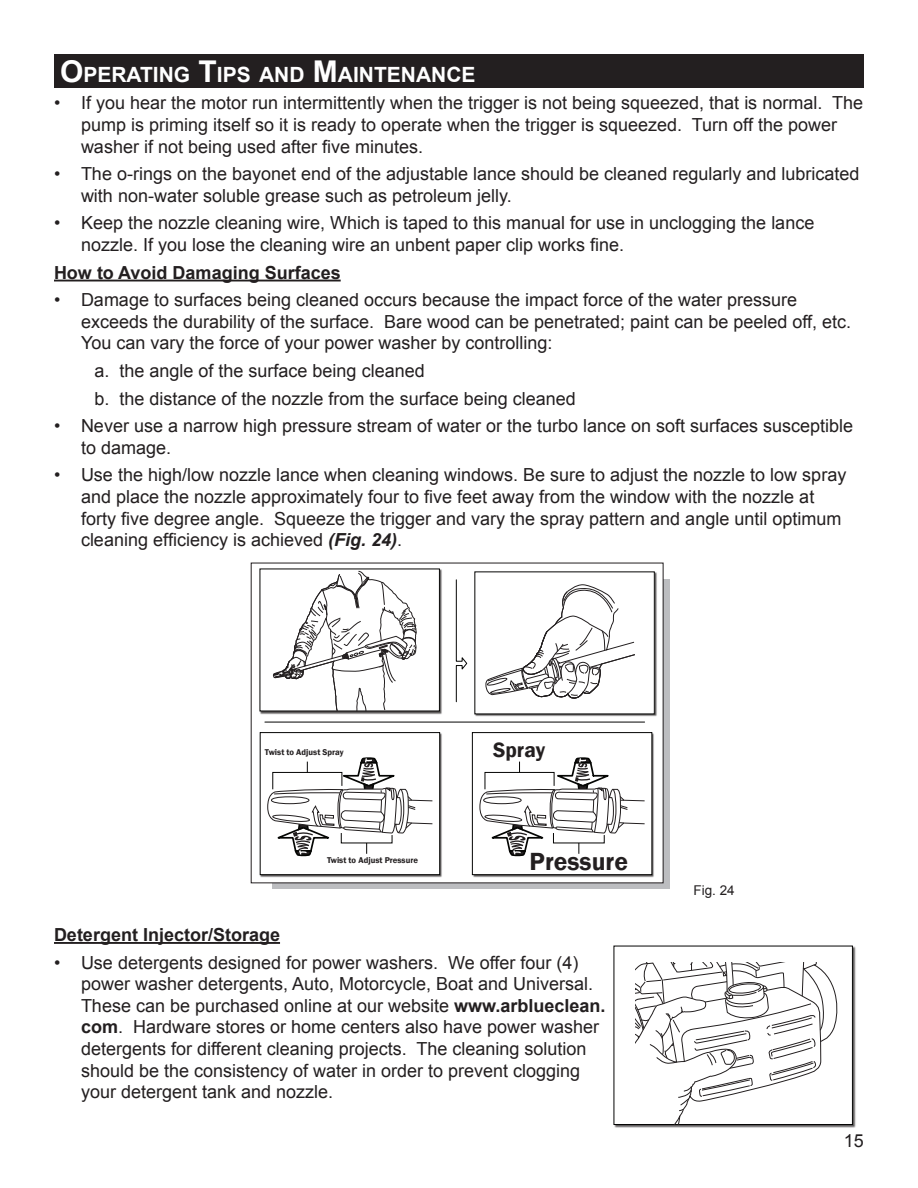
<style>
.page{position:relative;width:918px;height:1188px;background:#fff}
.page>*{position:absolute;margin:0;border:0;box-sizing:border-box;transform-origin:0 0}
.t1{font:600 25.5px "Franklin Gothic";color:#231f20}
.t2{font:600 21.3px "Franklin Gothic";color:#231f20}
.t3{font:700 21px "Arial";color:#fff}
.t4{font:18px/21.6px "Arial";color:#231f20}
.t5{font:700 18px "Arial";color:#231f20}
.t6{font:13.5px "Arial";color:#231f20}
.t7{font:600 8.7px "Franklin Gothic";color:#231f20}
.s1{font-size:30px}
.s2{font-weight:700;font-style:italic}
.s3{font-weight:700}
</style>
<div class="page">
<hr style="left:54px;top:280px;width:287px;height:1px;background:#231f20">
<hr style="left:54px;top:942px;width:226px;height:2px;background:#231f20">
<div style="left:54px;top:54px;width:810px;height:34px;background:#231f20"></div>
<svg style="left:272px;top:579px;width:397px;height:310px;background:#afb0b3"></svg>
<div style="left:251px;top:563px;width:412px;height:320px;background:#fff"></div>
<img style="left:260px;top:569px;width:182px;height:145px">
<div style="left:260px;top:569px;width:179px;height:142px;background:#fff"></div>
<svg style="left:273px;top:571px;width:143px;height:141px"></svg>
<img style="left:260px;top:732px;width:182px;height:146px">
<div style="left:260px;top:733px;width:180px;height:142px;background:#fff"></div>
<div style="left:260px;top:733px;width:180px;height:142px;border:1px solid #050504"></div>
<img style="left:475px;top:572px;width:182px;height:145px">
<div style="left:475px;top:572px;width:179px;height:142px;background:#fff"></div>
<svg style="left:485px;top:584px;width:150px;height:115px"></svg>
<img style="left:472px;top:732px;width:182px;height:146px">
<div style="left:472px;top:733px;width:180px;height:142px;background:#fff"></div>
<div style="left:472px;top:733px;width:180px;height:142px;border:1px solid #050504"></div>
<svg style="left:267px;top:757px;width:166px;height:100px"></svg>
<svg style="left:479px;top:757px;width:166px;height:100px"></svg>
<svg style="left:456px;top:579px;width:11px;height:123px"></svg>
<hr style="left:265px;top:722px;width:380px;height:1px;background:#050504">
<img style="left:614px;top:946px;width:242px;height:182px">
<div style="left:614px;top:946px;width:238px;height:179px;background:#fff"></div>
<svg style="left:635px;top:962px;width:206px;height:163px"></svg>
<p class="t3" style="left:60px;top:60px;width:417px"><span class="s1">O</span>PERATING <span class="s1">T</span>IPS AND <span class="s1">M</span>AINTENANCE</p>
<p class="t4" style="left:81px;top:93px;width:784px;text-indent:-27px">• If you hear the motor run intermittently when the trigger is not being squeezed, that is normal. The pump is priming itself so it is ready to operate when the trigger is squeezed. Turn off the power washer if not being used after five minutes.</p>
<p class="t4" style="left:81px;top:163px;width:780px;text-indent:-27px">• The o-rings on the bayonet end of the adjustable lance should be cleaned regularly and lubricated with non-water soluble grease such as petroleum jelly.</p>
<p class="t4" style="left:81px;top:213px;width:735px;text-indent:-27px">• Keep the nozzle cleaning wire, Which is taped to this manual for use in unclogging the lance nozzle. If you lose the cleaning wire an unbent paper clip works fine.</p>
<p class="t5" style="left:54px;top:260px;width:288px">How to Avoid Damaging Surfaces</p>
<p class="t4" style="left:81px;top:289px;width:772px;text-indent:-27px">• Damage to surfaces being cleaned occurs because the impact force of the water pressure exceeds the durability of the surface. Bare wood can be penetrated; paint can be peeled off, etc.<br>You can vary the force of your power washer by controlling:</p>
<p class="t4" style="left:94px;top:360px;width:332px">a. the angle of the surface being cleaned</p>
<p class="t4" style="left:94px;top:388px;width:483px">b. the distance of the nozzle from the surface being cleaned</p>
<p class="t4" style="left:81px;top:415px;width:774px;text-indent:-27px">• Never use a narrow high pressure stream of water or the turbo lance on soft surfaces susceptible to damage.</p>
<p class="t4" style="left:81px;top:465px;width:767px;text-indent:-27px">• Use the high/low nozzle lance when cleaning windows. Be sure to adjust the nozzle to low spray and place the nozzle approximately four to five feet away from the window with the nozzle at forty five degree angle. Squeeze the trigger and vary the spray pattern and angle until optimum cleaning efficiency is achieved <span class="s2">(Fig. 24)</span>.</p>
<p class="t7" style="left:265px;top:747px;width:80px">Twist to Adjust Spray</p>
<p class="t7" style="left:327px;top:855px;width:92px">Twist to Adjust Pressure</p>
<p class="t2" style="left:493px;top:737px;width:54px">Spray</p>
<p class="t1" style="left:530px;top:846px;width:100px">Pressure</p>
<p class="t5" style="left:54px;top:923px;width:228px">Detergent Injector/Storage</p>
<p class="t4" style="left:81px;top:952px;width:526px;text-indent:-27px">• Use detergents designed for power washers. We offer four (4) power washer detergents, Auto, Motorcycle, Boat and Universal.<br>These can be purchased online at our website <span class="s3">www.arblueclean. com</span>. Hardware stores or home centers also have power washer detergents for different cleaning projects. The cleaning solution should be the consistency of water in order to prevent clogging your detergent tank and nozzle.</p>
<p class="t6" style="left:693px;top:881px;width:43px">Fig. 24</p>
<p class="t4" style="left:844px;top:1130px;width:22px">15</p>
</div>
